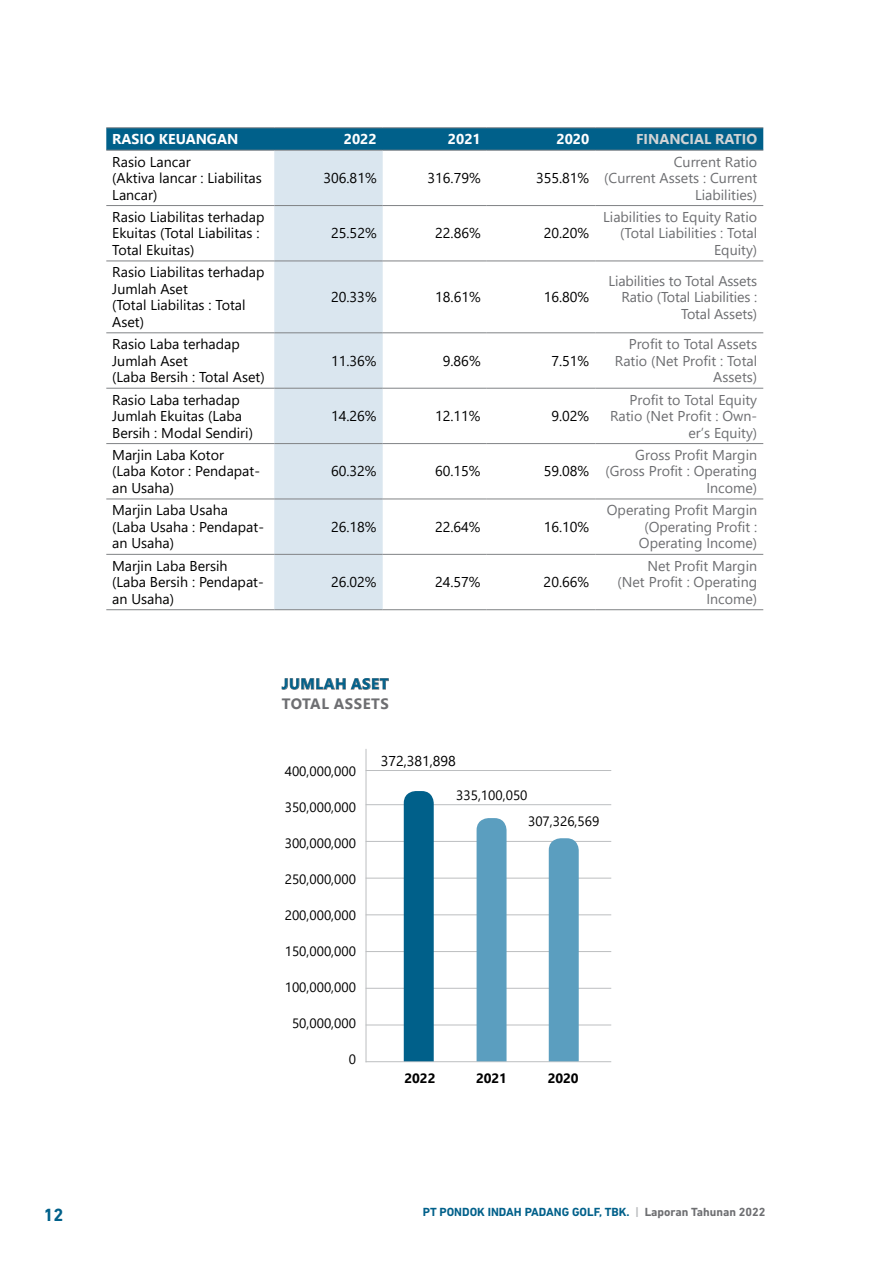
<style>
.page{position:relative;width:893px;height:1263px;background:#fff}
.page>*{position:absolute;margin:0;border:0;box-sizing:border-box;transform-origin:0 0}
.t1{font:700 18px "DIN Next LT Pro";color:#00608a}
.t2{font:700 15px "Segoe UI";letter-spacing:.035em;color:#6d6e71}
.t3{font:700 15px "Segoe UI";letter-spacing:.035em;color:#00608a}
.t4{font:14.25px/16.5px "Segoe UI";color:#000}
.t5{font:14.25px/16.5px "Segoe UI";color:#6d6e71;text-align:right}
.t6{font:700 14.25px "Segoe UI";color:#fff}
.t7{font:700 14.25px "Segoe UI";color:#d1d3d4}
.t8{font:13.5px "Segoe UI";color:#000}
.t9{font:700 13.5px "Segoe UI";color:#000}
.t10{font:700 12px "DIN Next LT Pro";color:#00608a}
.s1{color:#bcbec0}
.s2{color:#6d6e71}
</style>
<div class="page">
<div style="left:106px;top:129px;width:657px;height:21px;background:#00608a"></div>
<div style="left:274px;top:151px;width:109px;height:458px;background:#dae6ef"></div>
<hr style="left:106px;top:150px;width:168px;height:1px;background:#808285">
<hr style="left:274px;top:150px;width:109px;height:1px;background:#808285">
<hr style="left:383px;top:150px;width:104px;height:1px;background:#808285">
<hr style="left:487px;top:150px;width:108px;height:1px;background:#808285">
<hr style="left:595px;top:150px;width:168px;height:1px;background:#808285">
<hr style="left:106px;top:205px;width:168px;height:1px;background:#808285">
<hr style="left:274px;top:205px;width:109px;height:1px;background:#808285">
<hr style="left:383px;top:205px;width:104px;height:1px;background:#808285">
<hr style="left:487px;top:205px;width:108px;height:1px;background:#808285">
<hr style="left:595px;top:205px;width:168px;height:1px;background:#808285">
<hr style="left:106px;top:261px;width:168px;height:1px;background:#808285">
<hr style="left:274px;top:261px;width:109px;height:1px;background:#808285">
<hr style="left:383px;top:261px;width:104px;height:1px;background:#808285">
<hr style="left:487px;top:261px;width:108px;height:1px;background:#808285">
<hr style="left:595px;top:261px;width:168px;height:1px;background:#808285">
<hr style="left:106px;top:332px;width:168px;height:1px;background:#808285">
<hr style="left:274px;top:332px;width:109px;height:1px;background:#808285">
<hr style="left:383px;top:332px;width:104px;height:1px;background:#808285">
<hr style="left:487px;top:332px;width:108px;height:1px;background:#808285">
<hr style="left:595px;top:332px;width:168px;height:1px;background:#808285">
<hr style="left:106px;top:388px;width:168px;height:1px;background:#808285">
<hr style="left:274px;top:388px;width:109px;height:1px;background:#808285">
<hr style="left:383px;top:388px;width:104px;height:1px;background:#808285">
<hr style="left:487px;top:388px;width:108px;height:1px;background:#808285">
<hr style="left:595px;top:388px;width:168px;height:1px;background:#808285">
<hr style="left:106px;top:443px;width:168px;height:1px;background:#808285">
<hr style="left:274px;top:443px;width:109px;height:1px;background:#808285">
<hr style="left:383px;top:443px;width:104px;height:1px;background:#808285">
<hr style="left:487px;top:443px;width:108px;height:1px;background:#808285">
<hr style="left:595px;top:443px;width:168px;height:1px;background:#808285">
<hr style="left:106px;top:499px;width:168px;height:1px;background:#808285">
<hr style="left:274px;top:499px;width:109px;height:1px;background:#808285">
<hr style="left:383px;top:499px;width:104px;height:1px;background:#808285">
<hr style="left:487px;top:499px;width:108px;height:1px;background:#808285">
<hr style="left:595px;top:499px;width:168px;height:1px;background:#808285">
<hr style="left:106px;top:554px;width:168px;height:1px;background:#808285">
<hr style="left:274px;top:554px;width:109px;height:1px;background:#808285">
<hr style="left:383px;top:554px;width:104px;height:1px;background:#808285">
<hr style="left:487px;top:554px;width:108px;height:1px;background:#808285">
<hr style="left:595px;top:554px;width:168px;height:1px;background:#808285">
<hr style="left:106px;top:609px;width:168px;height:1px;background:#808285">
<hr style="left:274px;top:609px;width:109px;height:1px;background:#808285">
<hr style="left:383px;top:609px;width:104px;height:1px;background:#808285">
<hr style="left:487px;top:609px;width:108px;height:1px;background:#808285">
<hr style="left:595px;top:609px;width:168px;height:1px;background:#808285">
<hr style="left:106px;top:128px;width:168px;height:1px;background:#808285">
<hr style="left:274px;top:128px;width:109px;height:1px;background:#808285">
<hr style="left:383px;top:128px;width:104px;height:1px;background:#808285">
<hr style="left:487px;top:128px;width:108px;height:1px;background:#808285">
<hr style="left:595px;top:128px;width:168px;height:1px;background:#808285">
<hr style="left:366px;top:804px;width:245px;height:1px;background:#bcbec0">
<hr style="left:366px;top:770px;width:245px;height:1px;background:#bcbec0">
<hr style="left:366px;top:749px;width:1px;height:313px;background:#bcbec0">
<hr style="left:366px;top:841px;width:245px;height:1px;background:#bcbec0">
<hr style="left:366px;top:878px;width:245px;height:1px;background:#bcbec0">
<hr style="left:366px;top:914px;width:245px;height:1px;background:#bcbec0">
<hr style="left:366px;top:951px;width:245px;height:1px;background:#bcbec0">
<hr style="left:366px;top:988px;width:245px;height:1px;background:#bcbec0">
<hr style="left:366px;top:1024px;width:245px;height:1px;background:#bcbec0">
<hr style="left:366px;top:1061px;width:245px;height:1px;background:#bcbec0">
<div style="left:549px;top:838px;width:30px;height:223px;background:#5b9ebf"></div>
<div style="left:477px;top:818px;width:30px;height:243px;background:#5b9ebf"></div>
<div style="left:404px;top:791px;width:30px;height:270px;background:#00608a"></div>
<svg style="left:281px;top:678px;width:108px;height:12px"></svg>
<p class="t6" style="left:112px;top:128px;width:128px">RASIO KEUANGAN</p>
<p class="t6" style="left:344px;top:128px;width:34px">2022</p>
<p class="t6" style="left:448px;top:128px;width:34px">2021</p>
<p class="t6" style="left:556px;top:128px;width:34px">2020</p>
<p class="t7" style="left:636px;top:128px;width:123px">FINANCIAL RATIO</p>
<p class="t4" style="left:112px;top:152px;width:151px">Rasio Lancar<br>(Aktiva lancar : Liabilitas<br>Lancar)</p>
<p class="t5" style="left:604px;top:152px;width:155px">Current Ratio<br>(Current Assets : Current<br>Liabilities)</p>
<p class="t4" style="left:323px;top:168px;width:55px">306.81%</p>
<p class="t4" style="left:428px;top:168px;width:55px">316.79%</p>
<p class="t4" style="left:536px;top:168px;width:55px">355.81%</p>
<p class="t4" style="left:112px;top:207px;width:154px">Rasio Liabilitas terhadap<br>Ekuitas (Total Liabilitas :<br>Total Ekuitas)</p>
<p class="t4" style="left:112px;top:263px;width:154px">Rasio Liabilitas terhadap<br>Jumlah Aset<br>(Total Liabilitas : Total<br>Aset)</p>
<p class="t4" style="left:112px;top:335px;width:154px">Rasio Laba terhadap<br>Jumlah Aset<br>(Laba Bersih : Total Aset)</p>
<p class="t4" style="left:112px;top:390px;width:142px">Rasio Laba terhadap<br>Jumlah Ekuitas (Laba<br>Bersih : Modal Sendiri)</p>
<p class="t4" style="left:112px;top:445px;width:147px">Marjin Laba Kotor (Laba Kotor : Pendapat&shy;an Usaha)</p>
<p class="t4" style="left:112px;top:501px;width:151px">Marjin Laba Usaha (Laba Usaha : Pendapat&shy;an Usaha)</p>
<p class="t4" style="left:112px;top:556px;width:151px">Marjin Laba Bersih (Laba Bersih : Pendapat&shy;an Usaha)</p>
<p class="t4" style="left:331px;top:224px;width:47px">25.52%</p>
<p class="t4" style="left:435px;top:224px;width:47px">22.86%</p>
<p class="t4" style="left:544px;top:224px;width:47px">20.20%</p>
<p class="t4" style="left:331px;top:287px;width:47px">20.33%</p>
<p class="t4" style="left:435px;top:287px;width:47px">18.61%</p>
<p class="t4" style="left:544px;top:287px;width:47px">16.80%</p>
<p class="t4" style="left:331px;top:351px;width:47px">11.36%</p>
<p class="t4" style="left:443px;top:351px;width:39px">9.86%</p>
<p class="t4" style="left:551px;top:351px;width:39px">7.51%</p>
<p class="t4" style="left:331px;top:406px;width:47px">14.26%</p>
<p class="t4" style="left:435px;top:406px;width:47px">12.11%</p>
<p class="t4" style="left:551px;top:406px;width:39px">9.02%</p>
<p class="t4" style="left:331px;top:462px;width:47px">60.32%</p>
<p class="t4" style="left:435px;top:462px;width:47px">60.15%</p>
<p class="t4" style="left:544px;top:462px;width:47px">59.08%</p>
<p class="t4" style="left:331px;top:517px;width:47px">26.18%</p>
<p class="t4" style="left:435px;top:517px;width:47px">22.64%</p>
<p class="t4" style="left:544px;top:517px;width:47px">16.10%</p>
<p class="t4" style="left:331px;top:573px;width:47px">26.02%</p>
<p class="t4" style="left:435px;top:573px;width:47px">24.57%</p>
<p class="t4" style="left:544px;top:573px;width:47px">20.66%</p>
<p class="t5" style="left:603px;top:207px;width:156px">Liabilities to Equity Ratio (Total Liabilities : Total<br>Equity)</p>
<p class="t5" style="left:608px;top:271px;width:150px">Liabilities to Total Assets<br>Ratio (Total Liabilities :<br>Total Assets)</p>
<p class="t5" style="left:615px;top:335px;width:144px">Profit to Total Assets<br>Ratio (Net Profit : Total<br>Assets)</p>
<p class="t5" style="left:610px;top:390px;width:149px">Profit to Total Equity<br>Ratio (Net Profit : Own&shy;er’s Equity)</p>
<p class="t5" style="left:605px;top:445px;width:153px">Gross Profit Margin (Gross Profit : Operating<br>Income)</p>
<p class="t5" style="left:607px;top:501px;width:152px">Operating Profit Margin (Operating Profit :<br>Operating Income)</p>
<p class="t5" style="left:618px;top:556px;width:141px">Net Profit Margin (Net Profit : Operating<br>Income)</p>
<p class="t3" style="left:282px;top:672px;width:108px">JUMLAH ASET</p>
<p class="t2" style="left:282px;top:691px;width:109px">TOTAL ASSETS</p>
<p class="t8" style="left:285px;top:758px;width:73px">400,000,000</p>
<p class="t8" style="left:285px;top:794px;width:73px">350,000,000</p>
<p class="t8" style="left:285px;top:830px;width:73px">300,000,000</p>
<p class="t8" style="left:285px;top:866px;width:73px">250,000,000</p>
<p class="t8" style="left:285px;top:902px;width:73px">200,000,000</p>
<p class="t8" style="left:285px;top:938px;width:73px">150,000,000</p>
<p class="t8" style="left:285px;top:974px;width:73px">100,000,000</p>
<p class="t8" style="left:292px;top:1010px;width:66px">50,000,000</p>
<p class="t8" style="left:349px;top:1046px;width:9px">0</p>
<p class="t4" style="left:381px;top:751px;width:77px">372,381,898</p>
<p class="t8" style="left:456px;top:782px;width:73px">335,100,050</p>
<p class="t8" style="left:528px;top:809px;width:73px">307,326,569</p>
<p class="t9" style="left:404px;top:1067px;width:33px">2022</p>
<p class="t9" style="left:476px;top:1068px;width:33px">2021</p>
<p class="t9" style="left:548px;top:1067px;width:33px">2020</p>
<p class="t1" style="left:43px;top:1204px;width:22px">12</p>
<p class="t10" style="left:423px;top:1205px;width:344px">PT PONDOK INDAH PADANG GOLF, TBK. <span class="s1">|</span> <span class="s2">Laporan Tahunan 2022</span></p>
</div>
